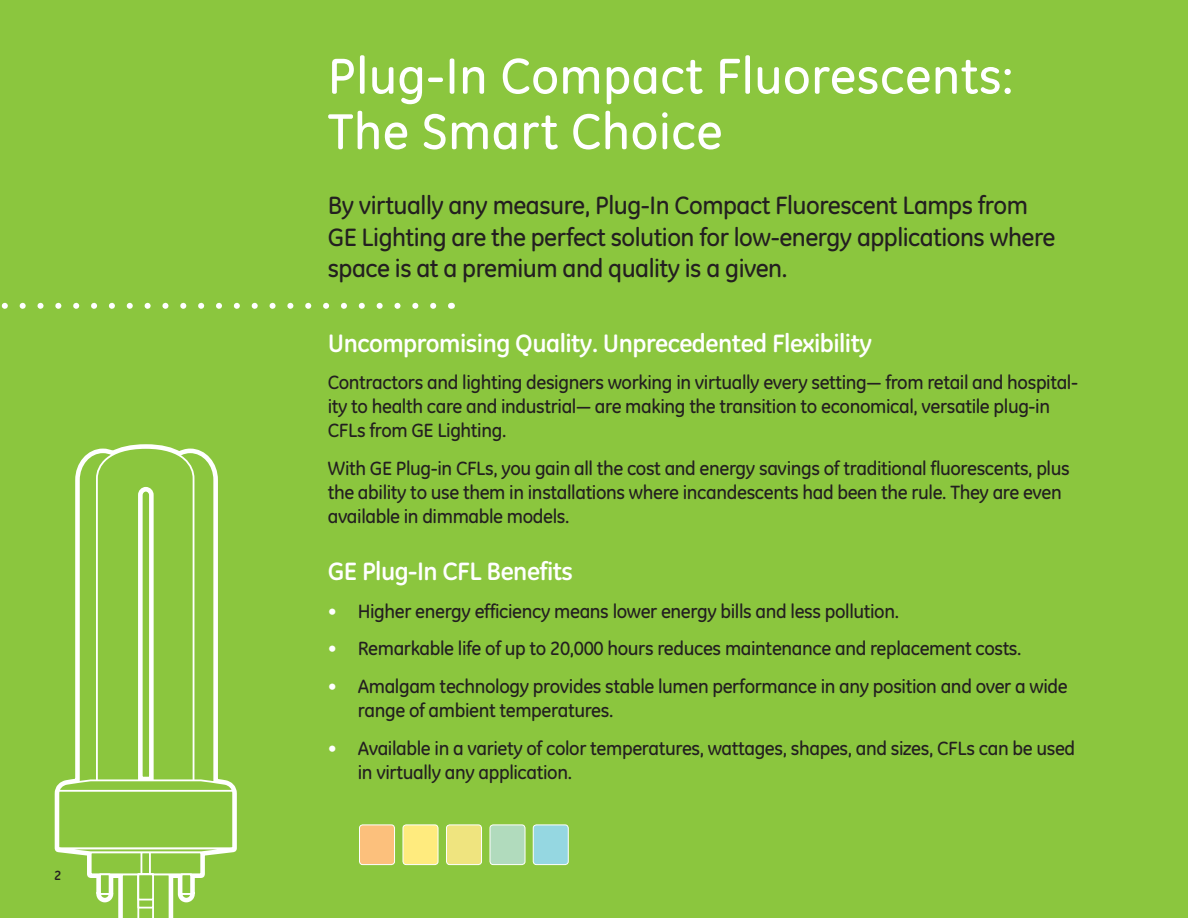
<style>
.page{position:relative;width:1188px;height:918px;background:#8bc63e}
.page>*{position:absolute;margin:0;border:0;box-sizing:border-box;transform-origin:0 0}
.t1{font:500 51px/55.5px "GE Inspira";letter-spacing:.01em;color:#fff}
.t2{font:500 25.5px/31.5px "GE Inspira";letter-spacing:-.02em;color:#231f20}
.t3{font:700 25.5px "GE Inspira";letter-spacing:-.02em;color:#fff}
.t4{font:500 19.5px/24px "GE Inspira";letter-spacing:-.02em;color:#231f20}
.t5{font:700 13.5px "GE Inspira";color:#231f20}
.s1{color:#fff}
</style>
<div class="page">
<svg style="left:54px;top:444px;width:164px;height:474px"></svg>
<div style="left:91px;top:852px;width:110px;height:22px;background:#8bc63e"></div>
<div style="left:90px;top:851px;width:112px;height:24px;border:2px solid #fff"></div>
<div style="left:140px;top:851px;width:11px;height:24px;border:2px solid #fff"></div>
<svg style="left:121px;top:873px;width:49px;height:45px"></svg>
<svg style="left:140px;top:900px;width:11px;height:5px"></svg>
<div style="left:137px;top:873px;width:17px;height:35px;border:2px solid #fff"></div>
<div style="left:138px;top:874px;width:15px;height:25px;background:#8bc63e"></div>
<div style="left:137px;top:873px;width:17px;height:27px;border:2px solid #fff"></div>
<svg style="left:98px;top:892px;width:13px;height:8px"></svg>
<div style="left:100px;top:874px;width:10px;height:20px;background:#8bc63e"></div>
<div style="left:99px;top:873px;width:12px;height:21px;border:2px solid #fff"></div>
<svg style="left:180px;top:892px;width:13px;height:8px"></svg>
<div style="left:181px;top:874px;width:10px;height:20px;background:#8bc63e"></div>
<div style="left:181px;top:873px;width:11px;height:21px;border:2px solid #fff"></div>
<svg style="left:56px;top:446px;width:181px;height:408px"></svg>
<hr style="left:59px;top:790px;width:174px;height:1px;background:#fff">
<svg style="left:1px;top:303px;width:432px;height:6px"></svg>
<div style="left:359px;top:825px;width:35px;height:39px;background:#fcc07c;border-radius:3px"></div>
<div style="left:359px;top:824px;width:36px;height:41px;border:1px solid #fff;border-radius:3px"></div>
<div style="left:403px;top:825px;width:35px;height:39px;background:#ffeb7e;border-radius:3px"></div>
<div style="left:403px;top:824px;width:35px;height:41px;border:1px solid #fff;border-radius:3px"></div>
<div style="left:446px;top:825px;width:35px;height:39px;background:#efe47f;border-radius:3px"></div>
<div style="left:446px;top:824px;width:36px;height:41px;border:1px solid #fff;border-radius:3px"></div>
<div style="left:490px;top:825px;width:35px;height:39px;background:#b1dbbd;border-radius:3px"></div>
<div style="left:489px;top:824px;width:36px;height:41px;border:1px solid #fff;border-radius:3px"></div>
<div style="left:533px;top:825px;width:35px;height:39px;background:#95d7e1;border-radius:3px"></div>
<div style="left:533px;top:824px;width:35px;height:41px;border:1px solid #fff;border-radius:3px"></div>
<p class="t5" style="left:54px;top:866px;width:9px">2</p>
<h1 class="t1" style="left:328px;top:48px;width:687px">Plug-In Compact Fluorescents:<br>The Smart Choice</h1>
<h2 class="t2" style="left:328px;top:190px;width:729px">By virtually any measure, Plug-In Compact Fluorescent Lamps from<br>GE Lighting are the perfect solution for low-energy applications where space is at a premium and quality is a given.</h2>
<h2 class="t3" style="left:328px;top:326px;width:546px">Uncompromising Quality. Unprecedented Flexibility</h2>
<p class="t4" style="left:328px;top:370px;width:752px">Contractors and lighting designers working in virtually every setting— from retail and hospital&shy;ity to health care and industrial— are making the transition to economical, versatile plug-in<br>CFLs from GE Lighting.</p>
<p class="t4" style="left:328px;top:456px;width:743px">With GE Plug-in CFLs, you gain all the cost and energy savings of traditional fluorescents, plus the ability to use them in installations where incandescents had been the rule. They are even available in dimmable models.</p>
<h2 class="t3" style="left:328px;top:555px;width:247px">GE Plug-In CFL Benefits</h2>
<p class="t4" style="left:328px;top:599px;width:573px"><span class="s1">•</span> Higher energy efficiency means lower energy bills and less pollution.</p>
<p class="t4" style="left:328px;top:637px;width:695px"><span class="s1">•</span> Remarkable life of up to 20,000 hours reduces maintenance and replacement costs.</p>
<p class="t4" style="left:358px;top:674px;width:711px;text-indent:-30px"><span class="s1">•</span> Amalgam technology provides stable lumen performance in any position and over a wide range of ambient temperatures.</p>
<p class="t4" style="left:358px;top:736px;width:719px;text-indent:-30px"><span class="s1">•</span> Available in a variety of color temperatures, wattages, shapes, and sizes, CFLs can be used in virtually any application.</p>
</div>
